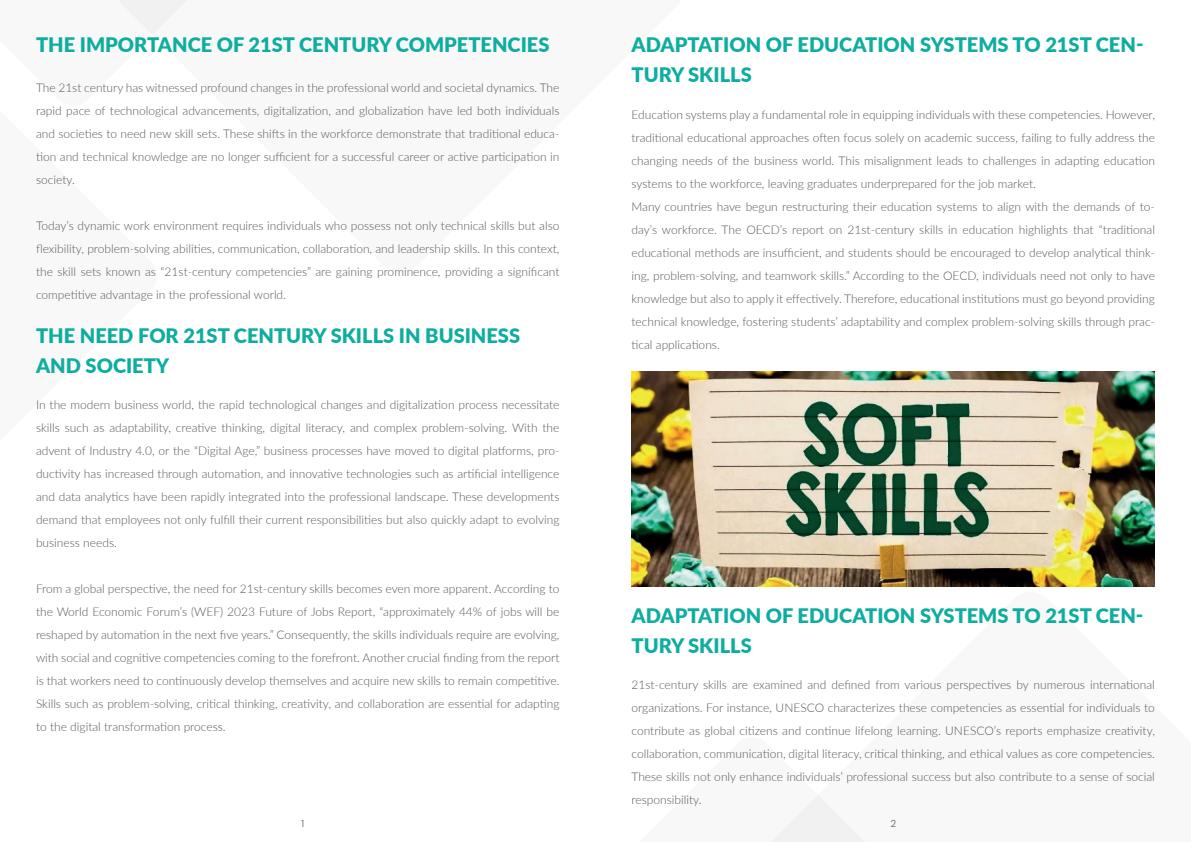
<style>
.page{position:relative;width:1191px;height:842px;background:#fff}
.page>*{position:absolute;margin:0;border:0;box-sizing:border-box;transform-origin:0 0}
.t1{font:900 20px/30px "Lato";color:#0fada0}
.t2{font:300 12px/23px "Lato";color:#57585a;text-align:justify}
.t3{font:300 10px "DM Sans";color:#57585a}
</style>
<div class="page">
<div style="left:771px;top:795px;width:94px;height:47px;background:#f3f3f3"></div>
<div style="left:119px;top:0;width:68px;height:35px;background:#f2f2f2"></div>
<img style="left:631px;top:371px;width:524px;height:216px">
<h1 class="t1" style="left:36px;top:29px;width:515px">THE IMPORTANCE OF 21ST CENTURY COMPETENCIES</h1>
<p class="t2" style="left:36px;top:76px;width:525px">The 21st century has witnessed profound changes in the professional world and societal dynamics. The rapid pace of technological advancements, digitalization, and globalization have led both individuals and societies to need new skill sets. These shifts in the workforce demonstrate that traditional educa&shy;tion and technical knowledge are no longer sufficient for a successful career or active participation in society.</p>
<p class="t2" style="left:36px;top:214px;width:525px">Today’s dynamic work environment requires individuals who possess not only technical skills but also flexibility, problem-solving abilities, communication, collaboration, and leadership skills. In this context, the skill sets known as “21st-century competencies” are gaining prominence, providing a significant competitive advantage in the professional world.</p>
<h1 class="t1" style="left:36px;top:319px;width:485px">THE NEED FOR 21ST CENTURY SKILLS IN BUSINESS<br>AND SOCIETY</h1>
<p class="t2" style="left:36px;top:393px;width:525px">In the modern business world, the rapid technological changes and digitalization process necessitate skills such as adaptability, creative thinking, digital literacy, and complex problem-solving. With the advent of Industry 4.0, or the “Digital Age,” business processes have moved to digital platforms, pro&shy;ductivity has increased through automation, and innovative technologies such as artificial intelligence and data analytics have been rapidly integrated into the professional landscape. These developments demand that employees not only fulfill their current responsibilities but also quickly adapt to evolving business needs.</p>
<p class="t2" style="left:36px;top:577px;width:525px">From a global perspective, the need for 21st-century skills becomes even more apparent. According to the World Economic Forum’s (WEF) 2023 Future of Jobs Report, “approximately 44% of jobs will be reshaped by automation in the next five years.” Consequently, the skills individuals require are evolving, with social and cognitive competencies coming to the forefront. Another crucial finding from the report is that workers need to continuously develop themselves and acquire new skills to remain competitive.<br>Skills such as problem-solving, critical thinking, creativity, and collaboration are essential for adapting to the digital transformation process.</p>
<h1 class="t1" style="left:631px;top:29px;width:513px">ADAPTATION OF EDUCATION SYSTEMS TO 21ST CEN-<br>TURY SKILLS</h1>
<p class="t2" style="left:631px;top:103px;width:525px;text-align:left">Education systems play a fundamental role in equipping individuals with these competencies. However, traditional educational approaches often focus solely on academic success, failing to fully address the changing needs of the business world. This misalignment leads to challenges in adapting education systems to the workforce, leaving graduates underprepared for the job market.<br>Many countries have begun restructuring their education systems to align with the demands of to&shy;day’s workforce. The OECD’s report on 21st-century skills in education highlights that “traditional educational methods are insufficient, and students should be encouraged to develop analytical think&shy;ing, problem-solving, and teamwork skills.” According to the OECD, individuals need not only to have knowledge but also to apply it effectively. Therefore, educational institutions must go beyond providing technical knowledge, fostering students’ adaptability and complex problem-solving skills through prac&shy;tical applications.</p>
<h1 class="t1" style="left:631px;top:599px;width:513px">ADAPTATION OF EDUCATION SYSTEMS TO 21ST CEN-<br>TURY SKILLS</h1>
<p class="t2" style="left:631px;top:673px;width:525px">21st-century skills are examined and defined from various perspectives by numerous international organizations. For instance, UNESCO characterizes these competencies as essential for individuals to contribute as global citizens and continue lifelong learning. UNESCO’s reports emphasize creativity, collaboration, communication, digital literacy, critical thinking, and ethical values as core competencies.<br>These skills not only enhance individuals’ professional success but also contribute to a sense of social responsibility.</p>
<p class="t3" style="left:301px;top:817px;width:5px">1</p>
<p class="t3" style="left:890px;top:817px;width:7px">2</p>
</div>
